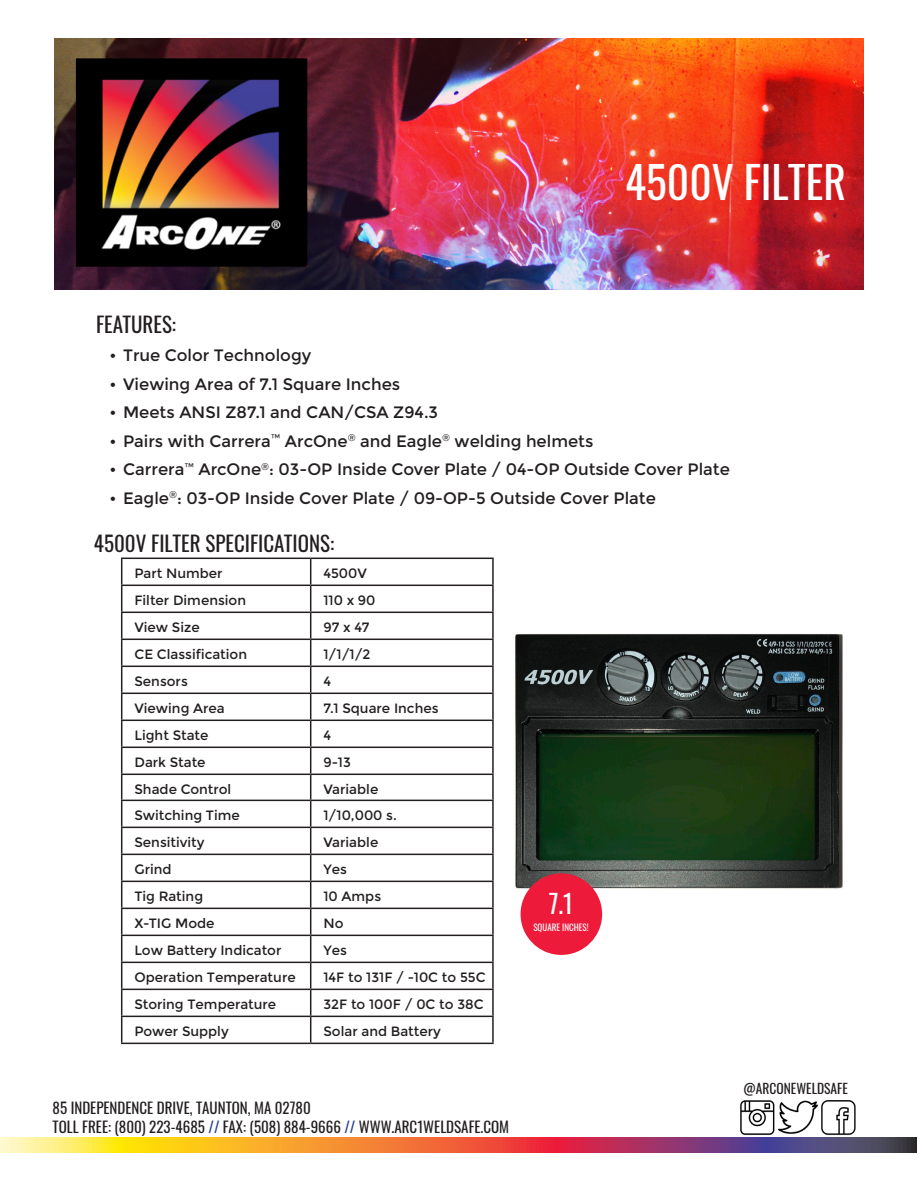
<style>
.page{position:relative;width:918px;height:1188px;background:#fff}
.page>*{position:absolute;margin:0;border:0;box-sizing:border-box;transform-origin:0 0}
.t1{font:43.5px "Oswald";color:#fff}
.t2{font:25.5px "Oswald";color:#fff}
.t3{font:21px "Oswald";color:#231f20}
.t4{font:16.5px "Montserrat";color:#231f20}
.t5{font:15px "Oswald";color:#231f20}
.t6{font:13.5px "Montserrat";color:#231f20}
.t7{font:13.5px "Oswald";color:#231f20}
.t8{font:9px "Oswald";color:#fff}
.s1{color:#253f8e}
</style>
<div class="page">
<svg style="left:0;top:1138px;width:917px;height:15px"></svg>
<img style="left:740px;top:1100px;width:116px;height:35px">
<hr style="left:121px;top:558px;width:190px;height:1px;background:#231f20">
<hr style="left:311px;top:558px;width:183px;height:1px;background:#231f20">
<hr style="left:492px;top:559px;width:2px;height:26px;background:#231f20">
<hr style="left:121px;top:585px;width:190px;height:1px;background:#231f20">
<hr style="left:311px;top:585px;width:183px;height:1px;background:#231f20">
<hr style="left:492px;top:586px;width:2px;height:26px;background:#231f20">
<hr style="left:121px;top:612px;width:190px;height:1px;background:#231f20">
<hr style="left:311px;top:612px;width:183px;height:1px;background:#231f20">
<hr style="left:492px;top:613px;width:2px;height:26px;background:#231f20">
<hr style="left:121px;top:639px;width:190px;height:1px;background:#231f20">
<hr style="left:311px;top:639px;width:183px;height:1px;background:#231f20">
<hr style="left:492px;top:640px;width:2px;height:26px;background:#231f20">
<hr style="left:121px;top:666px;width:190px;height:1px;background:#231f20">
<hr style="left:311px;top:666px;width:183px;height:1px;background:#231f20">
<hr style="left:492px;top:667px;width:2px;height:26px;background:#231f20">
<hr style="left:121px;top:693px;width:190px;height:1px;background:#231f20">
<hr style="left:311px;top:693px;width:183px;height:1px;background:#231f20">
<hr style="left:492px;top:694px;width:2px;height:26px;background:#231f20">
<hr style="left:121px;top:720px;width:190px;height:1px;background:#231f20">
<hr style="left:311px;top:720px;width:183px;height:1px;background:#231f20">
<hr style="left:492px;top:721px;width:2px;height:26px;background:#231f20">
<hr style="left:121px;top:747px;width:190px;height:1px;background:#231f20">
<hr style="left:311px;top:747px;width:183px;height:1px;background:#231f20">
<hr style="left:492px;top:748px;width:2px;height:26px;background:#231f20">
<hr style="left:121px;top:774px;width:190px;height:1px;background:#231f20">
<hr style="left:311px;top:774px;width:183px;height:1px;background:#231f20">
<hr style="left:492px;top:775px;width:2px;height:25px;background:#231f20">
<hr style="left:121px;top:800px;width:190px;height:1px;background:#231f20">
<hr style="left:311px;top:800px;width:183px;height:1px;background:#231f20">
<hr style="left:492px;top:801px;width:2px;height:26px;background:#231f20">
<hr style="left:121px;top:827px;width:190px;height:1px;background:#231f20">
<hr style="left:311px;top:827px;width:183px;height:1px;background:#231f20">
<hr style="left:492px;top:828px;width:2px;height:26px;background:#231f20">
<hr style="left:121px;top:854px;width:190px;height:1px;background:#231f20">
<hr style="left:311px;top:854px;width:183px;height:1px;background:#231f20">
<hr style="left:492px;top:855px;width:2px;height:26px;background:#231f20">
<hr style="left:121px;top:881px;width:190px;height:1px;background:#231f20">
<hr style="left:311px;top:881px;width:183px;height:1px;background:#231f20">
<hr style="left:492px;top:882px;width:2px;height:26px;background:#231f20">
<hr style="left:121px;top:908px;width:190px;height:1px;background:#231f20">
<hr style="left:311px;top:908px;width:183px;height:1px;background:#231f20">
<hr style="left:492px;top:909px;width:2px;height:26px;background:#231f20">
<hr style="left:121px;top:935px;width:190px;height:1px;background:#231f20">
<hr style="left:311px;top:935px;width:183px;height:1px;background:#231f20">
<hr style="left:492px;top:936px;width:2px;height:26px;background:#231f20">
<hr style="left:121px;top:962px;width:190px;height:1px;background:#231f20">
<hr style="left:311px;top:962px;width:183px;height:1px;background:#231f20">
<hr style="left:492px;top:963px;width:2px;height:26px;background:#231f20">
<hr style="left:121px;top:989px;width:190px;height:1px;background:#231f20">
<hr style="left:311px;top:989px;width:183px;height:1px;background:#231f20">
<hr style="left:492px;top:990px;width:2px;height:26px;background:#231f20">
<hr style="left:121px;top:1016px;width:190px;height:1px;background:#231f20">
<svg style="left:121px;top:559px;width:1px;height:484px"></svg>
<hr style="left:311px;top:1016px;width:183px;height:1px;background:#231f20">
<svg style="left:310px;top:559px;width:1px;height:484px"></svg>
<hr style="left:492px;top:1017px;width:2px;height:26px;background:#231f20">
<hr style="left:121px;top:1043px;width:190px;height:1px;background:#231f20">
<hr style="left:311px;top:1043px;width:183px;height:1px;background:#231f20">
<img style="left:54px;top:39px;width:810px;height:250px">
<img style="left:515px;top:634px;width:328px;height:321px">
<div style="left:521px;top:873px;width:81px;height:82px;background:#ed1a3a;border-radius:41px"></div>
<p class="t1" style="left:625px;top:143px;width:222px">4500V FILTER</p>
<p class="t3" style="left:96px;top:305px;width:82px">FEATURES:</p>
<p class="t4" style="left:110px;top:346px;width:203px">• True Color Technology</p>
<p class="t4" style="left:110px;top:374px;width:292px">• Viewing Area of 7.1 Square Inches</p>
<p class="t4" style="left:110px;top:403px;width:330px">• Meets ANSI Z87.1 and CAN/CSA Z94.3</p>
<p class="t4" style="left:110px;top:431px;width:485px">• Pairs with Carrera<sup>™</sup> ArcOne<sup>®</sup> and Eagle<sup>®</sup> welding helmets</p>
<p class="t4" style="left:110px;top:460px;width:622px">• Carrera<sup>™</sup> ArcOne<sup>®</sup>: 03-OP Inside Cover Plate / 04-OP Outside Cover Plate</p>
<p class="t4" style="left:110px;top:488px;width:548px">• Eagle<sup>®</sup>: 03-OP Inside Cover Plate / 09-OP-5 Outside Cover Plate</p>
<p class="t3" style="left:94px;top:524px;width:242px">4500V FILTER SPECIFICATIONS:</p>
<p class="t6" style="left:134px;top:566px;width:90px">Part Number</p>
<p class="t6" style="left:323px;top:566px;width:45px">4500V</p>
<p class="t6" style="left:134px;top:593px;width:113px">Filter Dimension</p>
<p class="t6" style="left:323px;top:593px;width:54px">110 x 90</p>
<p class="t6" style="left:134px;top:620px;width:67px">View Size</p>
<p class="t6" style="left:323px;top:620px;width:48px">97 x 47</p>
<p class="t6" style="left:134px;top:647px;width:114px">CE Classification</p>
<p class="t6" style="left:323px;top:647px;width:49px">1/1/1/2</p>
<p class="t6" style="left:134px;top:674px;width:55px">Sensors</p>
<p class="t6" style="left:323px;top:674px;width:9px">4</p>
<p class="t6" style="left:134px;top:701px;width:92px">Viewing Area</p>
<p class="t6" style="left:323px;top:701px;width:117px">7.1 Square Inches</p>
<p class="t6" style="left:134px;top:728px;width:76px">Light State</p>
<p class="t6" style="left:323px;top:728px;width:9px">4</p>
<p class="t6" style="left:134px;top:755px;width:73px">Dark State</p>
<p class="t6" style="left:323px;top:755px;width:29px">9-13</p>
<p class="t6" style="left:134px;top:781px;width:98px">Shade Control</p>
<p class="t6" style="left:323px;top:781px;width:56px">Variable</p>
<p class="t6" style="left:134px;top:808px;width:107px">Switching Time</p>
<p class="t6" style="left:323px;top:808px;width:75px">1/10,000 s.</p>
<p class="t6" style="left:134px;top:835px;width:72px">Sensitivity</p>
<p class="t6" style="left:323px;top:835px;width:56px">Variable</p>
<p class="t6" style="left:134px;top:862px;width:39px">Grind</p>
<p class="t6" style="left:323px;top:862px;width:25px">Yes</p>
<p class="t6" style="left:134px;top:889px;width:70px">Tig Rating</p>
<p class="t6" style="left:323px;top:889px;width:59px">10 Amps</p>
<p class="t6" style="left:134px;top:916px;width:82px">X-TIG Mode</p>
<p class="t6" style="left:323px;top:916px;width:22px">No</p>
<p class="t6" style="left:134px;top:943px;width:149px">Low Battery Indicator</p>
<p class="t6" style="left:323px;top:943px;width:25px">Yes</p>
<p class="t6" style="left:134px;top:970px;width:163px">Operation Temperature</p>
<p class="t6" style="left:323px;top:970px;width:164px">14F to 131F / -10C to 55C</p>
<p class="t6" style="left:134px;top:997px;width:143px">Storing Temperature</p>
<p class="t6" style="left:323px;top:997px;width:162px">32F to 100F / 0C to 38C</p>
<p class="t6" style="left:134px;top:1024px;width:96px">Power Supply</p>
<p class="t6" style="left:323px;top:1024px;width:119px">Solar and Battery</p>
<p class="t2" style="left:549px;top:881px;width:26px">7.1</p>
<p class="t8" style="left:533px;top:919px;width:57px">SQUARE INCHES!</p>
<p class="t5" style="left:53px;top:1095px;width:260px">85 INDEPENDENCE DRIVE, TAUNTON, MA 02780</p>
<p class="t5" style="left:53px;top:1113px;width:458px">TOLL FREE: (800) 223-4685 <span class="s1">//</span> FAX: (508) 884-9666 <span class="s1">//</span> WWW.ARC1WELDSAFE.COM</p>
<p class="t7" style="left:744px;top:1076px;width:106px">@ARCONEWELDSAFE</p>
</div>
